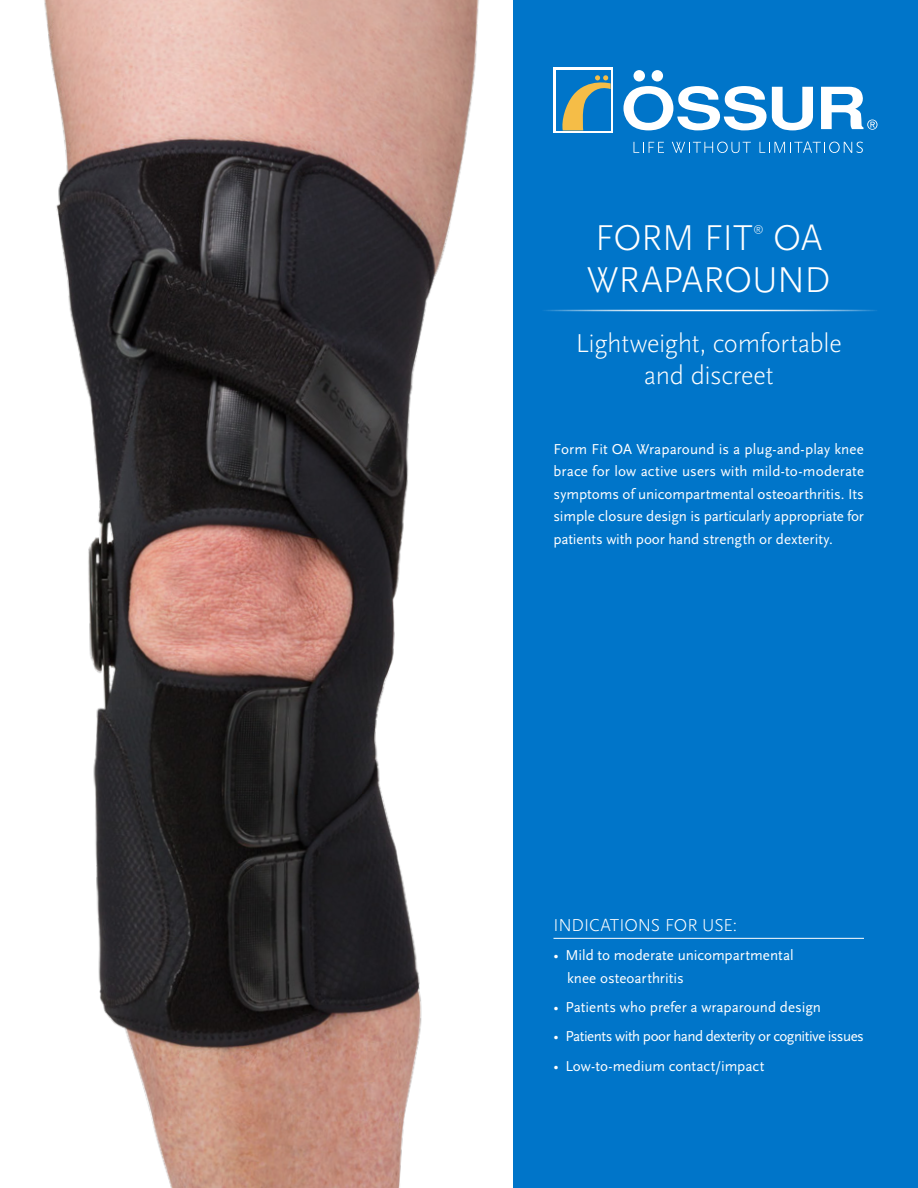
<style>
.page{position:relative;width:918px;height:1188px;background:#fff}
.page>*{position:absolute;margin:0;border:0;box-sizing:border-box;transform-origin:0 0}
.t1{font:300 37.5px/42px "Scala Sans OT";letter-spacing:-.01em;color:#fff;text-align:right}
.t2{font:300 27px/32.4px "Scala Sans OT";letter-spacing:-.01em;color:#fff;text-align:center}
.t3{font:300 18px "Scala Sans OT";letter-spacing:-.01em;color:#fff}
.t4{font:15px/22.5px "Scala Sans OT";letter-spacing:-.005em;color:#fff}
.t5{font:15px "Scala Sans OT";letter-spacing:-.035em;color:#fff}
.t6{font:300 10.5px "Scala Sans OT";color:#fff}
</style>
<div class="page">
<div style="left:513px;top:0;width:405px;height:1188px;background:#0075c9"></div>
<svg style="left:634px;top:142px;width:30px;height:11px"></svg>
<svg style="left:672px;top:142px;width:79px;height:11px"></svg>
<svg style="left:760px;top:142px;width:103px;height:11px"></svg>
<div style="left:634px;top:70px;width:11px;height:11px;background:#fff;border-radius:50%"></div>
<div style="left:652px;top:70px;width:11px;height:11px;background:#fff;border-radius:50%"></div>
<svg style="left:821px;top:87px;width:57px;height:43px"></svg>
<svg style="left:554px;top:68px;width:59px;height:65px"></svg>
<div style="left:556px;top:70px;width:55px;height:60px;background:#0075c9"></div>
<svg style="left:562px;top:75px;width:49px;height:55px"></svg>
<svg style="left:623px;top:86px;width:190px;height:44px"></svg>
<img style="left:44px;top:0;width:435px;height:1188px">
<hr style="left:540px;top:310px;width:338px;height:1px;background:#fff">
<hr style="left:554px;top:938px;width:310px;height:1px;background:#fff">
<h1 class="t1" style="left:587px;top:218px;width:245px">OA<br>WRAPAROUND</h1>
<h2 class="t2" style="left:576px;top:327px;width:268px">Lightweight, comfortable and discreet</h2>
<h1 class="t1" style="left:595px;top:218px;width:159px">FORM FIT</h1>
<p class="t6" style="left:754px;top:223px;width:12px">®</p>
<p class="t4" style="left:554px;top:438px;width:312px;text-align:justify">Form Fit OA Wraparound is a plug-and-play knee brace for low active users with mild-to-moderate symptoms of unicompartmental osteoarthritis. Its simple closure design is particularly appropriate for patients with poor hand strength or dexterity.</p>
<p class="t3" style="left:554px;top:916px;width:185px">INDICATIONS FOR USE:</p>
<p class="t4" style="left:567px;top:945px;width:228px;text-indent:-14px">• Mild to moderate unicompartmental knee osteoarthritis</p>
<p class="t4" style="left:554px;top:996px;width:269px">• Patients who prefer a wraparound design</p>
<p class="t5" style="left:554px;top:1028px;width:312px">• Patients with poor hand dexterity or cognitive issues</p>
<p class="t4" style="left:554px;top:1055px;width:212px">• Low-to-medium contact/impact</p>
</div>
